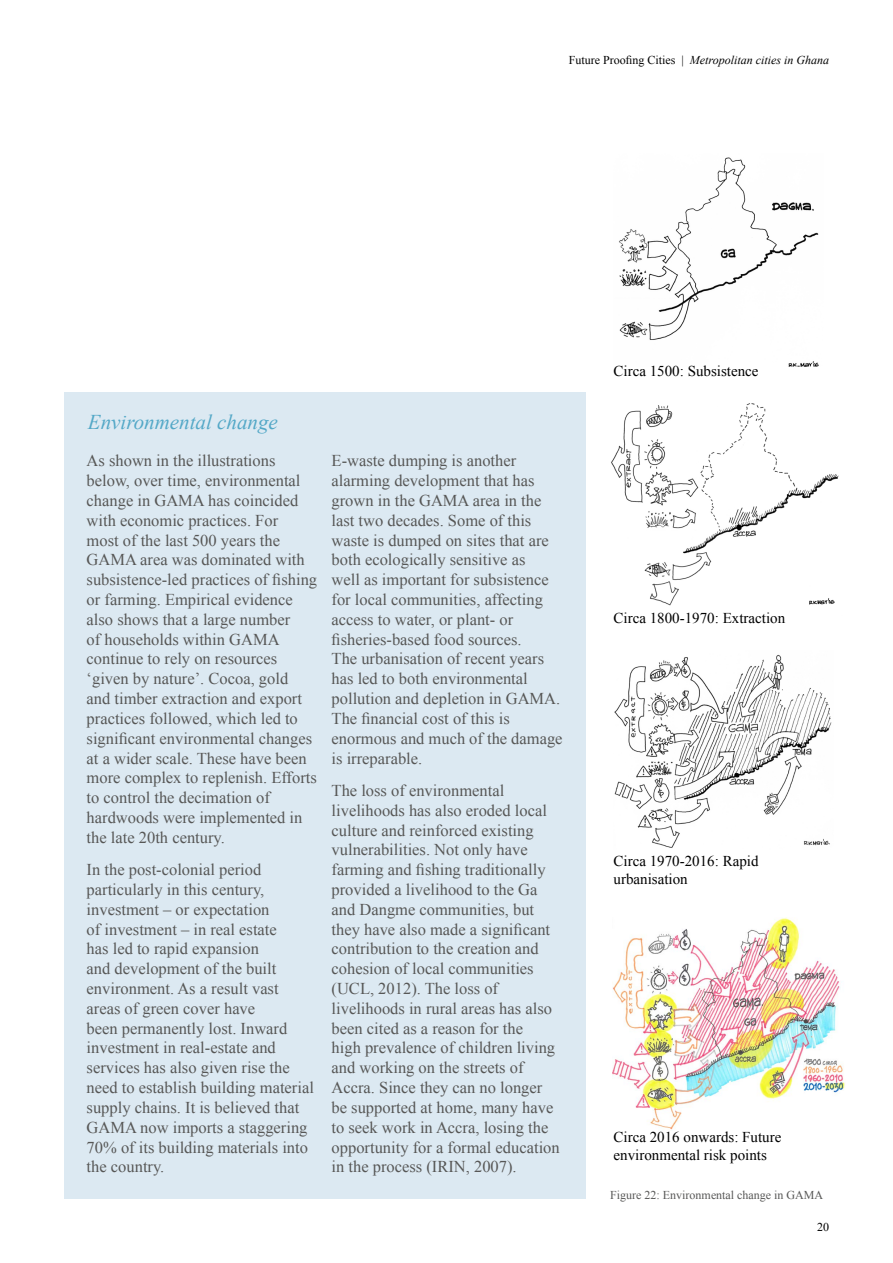
<style>
.page{position:relative;width:893px;height:1263px;background:#fff}
.page>*{position:absolute;margin:0;border:0;box-sizing:border-box;transform-origin:0 0}
.t1{font:italic 21px "Times New Roman";color:#54a8c7}
.t2{font:16.5px/19.8px "Times New Roman";color:#575756}
.t3{font:15px/18px "Times New Roman";color:#000}
.t4{font:italic 12px "Times New Roman";color:#000}
.t5{font:12px "Times New Roman";color:#575756}
.t6{font:12px "Times New Roman";color:#000}
.s1{font-style:normal}
</style>
<div class="page">
<div style="left:64px;top:393px;width:521px;height:806px;background:#dce9f2"></div>
<img style="left:614px;top:654px;width:218px;height:194px">
<img style="left:611px;top:403px;width:228px;height:203px">
<img style="left:619px;top:157px;width:200px;height:210px">
<img style="left:613px;top:917px;width:232px;height:213px">
<p class="t4" style="left:569px;top:52px;width:262px"><span class="s1">Future Proofing Cities |</span> Metropolitan cities in Ghana</p>
<p class="t1" style="left:88px;top:408px;width:191px">Environmental change</p>
<p class="t2" style="left:87px;top:451px;width:232px">As shown in the illustrations below, over time, environmental change in GAMA has coincided with economic practices. For<br>most of the last 500 years the<br>GAMA area was dominated with subsistence-led practices of fishing or farming. Empirical evidence also shows that a large number<br>of households within GAMA continue to rely on resources ‘given by nature’. Cocoa, gold<br>and timber extraction and export practices followed, which led to significant environmental changes at a wider scale. These have been more complex to replenish. Efforts to control the decimation of hardwoods were implemented in the late 20th century.</p>
<p class="t2" style="left:87px;top:859px;width:229px">In the post-colonial period particularly in this century, investment – or expectation<br>of investment – in real estate<br>has led to rapid expansion<br>and development of the built environment. As a result vast areas of green cover have<br>been permanently lost. Inward investment in real-estate and services has also given rise the need to establish building material supply chains. It is believed that<br>GAMA now imports a staggering<br>70% of its building materials into the country.</p>
<p class="t2" style="left:332px;top:451px;width:233px">E-waste dumping is another alarming development that has grown in the GAMA area in the last two decades. Some of this waste is dumped on sites that are both ecologically sensitive as<br>well as important for subsistence for local communities, affecting access to water, or plant- or fisheries-based food sources.<br>The urbanisation of recent years has led to both environmental pollution and depletion in GAMA.<br>The financial cost of this is enormous and much of the damage is irreparable.</p>
<p class="t2" style="left:332px;top:780px;width:230px">The loss of environmental livelihoods has also eroded local culture and reinforced existing vulnerabilities. Not only have farming and fishing traditionally provided a livelihood to the Ga and Dangme communities, but they have also made a significant contribution to the creation and cohesion of local communities (UCL, 2012). The loss of livelihoods in rural areas has also been cited as a reason for the<br>high prevalence of children living and working on the streets of<br>Accra. Since they can no longer be supported at home, many have to seek work in Accra, losing the opportunity for a formal education in the process (IRIN, 2007).</p>
<p class="t3" style="left:614px;top:362px;width:146px">Circa 1500: Subsistence</p>
<p class="t3" style="left:614px;top:609px;width:173px">Circa 1800-1970: Extraction</p>
<p class="t3" style="left:614px;top:852px;width:146px">Circa 1970-2016: Rapid urbanisation</p>
<p class="t3" style="left:614px;top:1128px;width:169px">Circa 2016 onwards: Future environmental risk points</p>
<p class="t5" style="left:610px;top:1187px;width:214px">Figure 22: Environmental change in GAMA</p>
<p class="t6" style="left:817px;top:1219px;width:13px">20</p>
</div>
